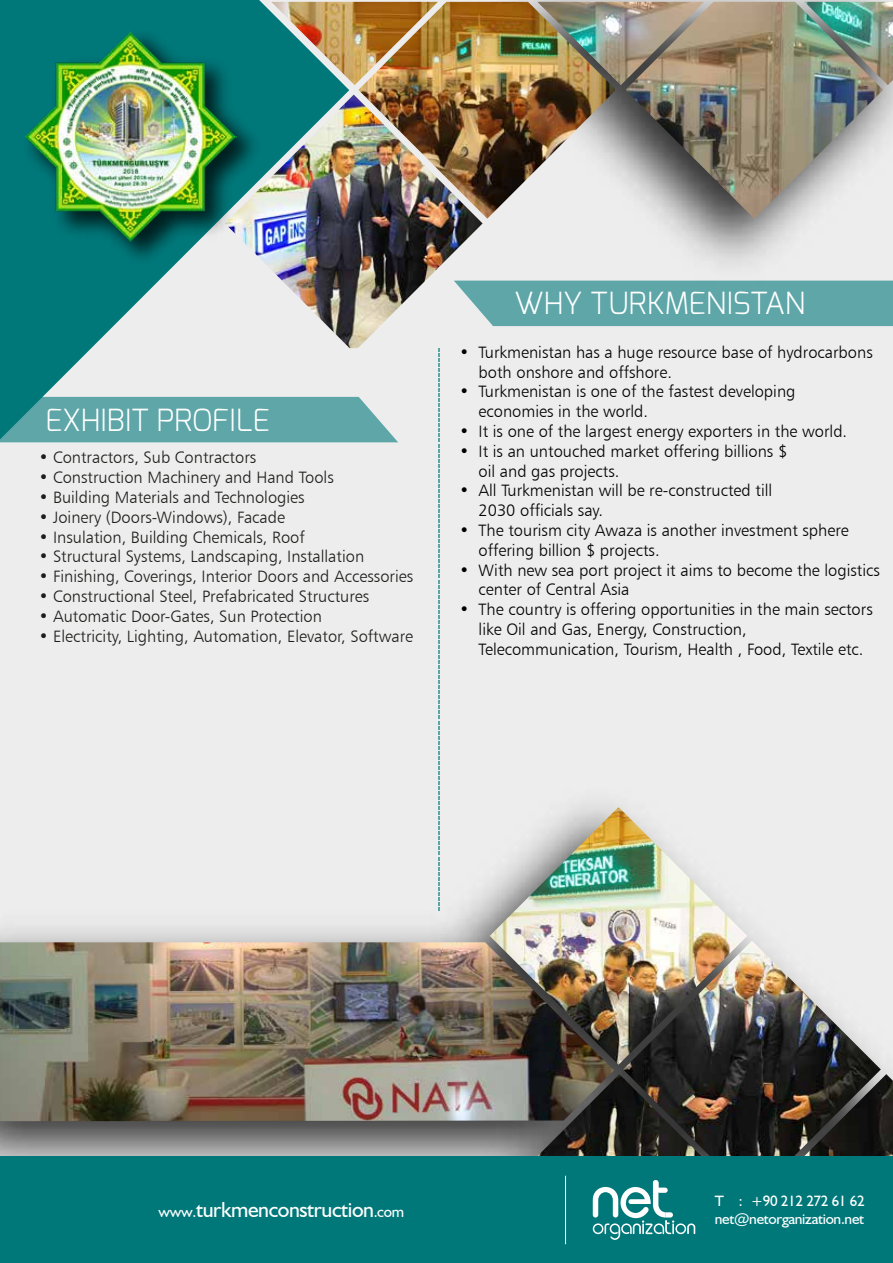
<style>
.page{position:relative;width:893px;height:1263px;background:#ededed}
.page>*{position:absolute;margin:0;border:0;box-sizing:border-box;transform-origin:0 0}
.t1{font:300 30.45px "Exo";color:#fff}
.t2{font:21.75px "Humanist 521 BT";letter-spacing:-.02em;color:#fff}
.t3{font:16.5px/19.8px "Humanist 777 BT Light B";color:#000}
.t4{font:16.5px "Humanist 777 BT Light B";color:#1d1d1b}
.t5{font:15px/18px "Humanist 521 BT";letter-spacing:-.02em;color:#fff}
.s1{font-size:15.6px}
</style>
<div class="page">
<img style="left:616px;top:2px;width:277px;height:217px">
<svg style="left:0;top:0;width:350px;height:443px"></svg>
<svg style="left:0;top:397px;width:398px;height:45px;background:#60a7a8"></svg>
<img style="left:658px;top:839px;width:235px;height:318px">
<img style="left:0;top:706px;width:658px;height:451px">
<img style="left:0;top:942px;width:614px;height:179px">
<svg style="left:438px;top:348px;width:1px;height:562px"></svg>
<img style="left:271px;top:2px;width:345px;height:217px">
<img style="left:225px;top:95px;width:258px;height:253px">
<img style="left:14px;top:20px;width:258px;height:255px">
<img style="left:25px;top:30px;width:211px;height:212px">
<div style="left:0;top:1157px;width:893px;height:106px;background:#00787a"></div>
<hr style="left:565px;top:1176px;width:1px;height:68px;background:#fff">
<svg style="left:593px;top:1180px;width:102px;height:60px"></svg>
<h1 class="t1" style="left:45px;top:400px;width:226px">EXHIBIT PROFILE</h1>
<p class="t4" style="left:39px;top:447px;width:219px">• Contractors, Sub Contractors</p>
<p class="t4" style="left:39px;top:467px;width:297px">• Construction Machinery and Hand Tools</p>
<p class="t4" style="left:39px;top:487px;width:267px">• Building Materials and Technologies</p>
<p class="t4" style="left:39px;top:507px;width:248px">• Joinery (Doors-Windows), Facade</p>
<p class="t4" style="left:39px;top:527px;width:268px">• Insulation, Building Chemicals, Roof</p>
<p class="t4" style="left:39px;top:546px;width:327px">• Structural Systems, Landscaping, Installation</p>
<p class="t4" style="left:39px;top:566px;width:376px">• Finishing, Coverings, Interior Doors and Accessories</p>
<p class="t4" style="left:39px;top:586px;width:332px">• Constructional Steel, Prefabricated Structures</p>
<p class="t4" style="left:39px;top:606px;width:285px">• Automatic Door-Gates, Sun Protection</p>
<p class="t4" style="left:39px;top:626px;width:376px">• Electricity, Lighting, Automation, Elevator, Software</p>
<h1 class="t1" style="left:514px;top:284px;width:293px">WHY TURKMENISTAN</h1>
<p class="t3" style="left:459px;top:342px;width:11px">•</p>
<p class="t3" style="left:459px;top:381px;width:11px">•</p>
<p class="t3" style="left:459px;top:421px;width:11px">• •</p>
<p class="t3" style="left:459px;top:480px;width:11px">•</p>
<p class="t3" style="left:459px;top:520px;width:11px">•</p>
<p class="t3" style="left:459px;top:560px;width:11px">•</p>
<p class="t3" style="left:459px;top:599px;width:11px">•</p>
<p class="t3" style="left:479px;top:342px;width:403px">Turkmenistan has a huge resource base of hydrocarbons both onshore and offshore.<br>Turkmenistan is one of the fastest developing<br>economies in the world.<br>It is one of the largest energy exporters in the world.<br>It is an untouched market offering billions $<br>oil and gas projects.<br>All Turkmenistan will be re-constructed till<br>2030 officials say.<br>The tourism city Awaza is another investment sphere offering billion $ projects.<br>With new sea port project it aims to become the logistics center of Central Asia<br>The country is offering opportunities in the main sectors like Oil and Gas, Energy, Construction, Telecommunication, Tourism, Health , Food, Textile etc.</p>
<h2 class="t2" style="left:159px;top:1196px;width:247px"><span class="s1">www.</span>turkmenconstruction<span class="s1">.com</span></h2>
<p class="t5" style="left:715px;top:1191px;width:151px">T : +90 212 272 61 62 net@netorganization.net</p>
</div>
